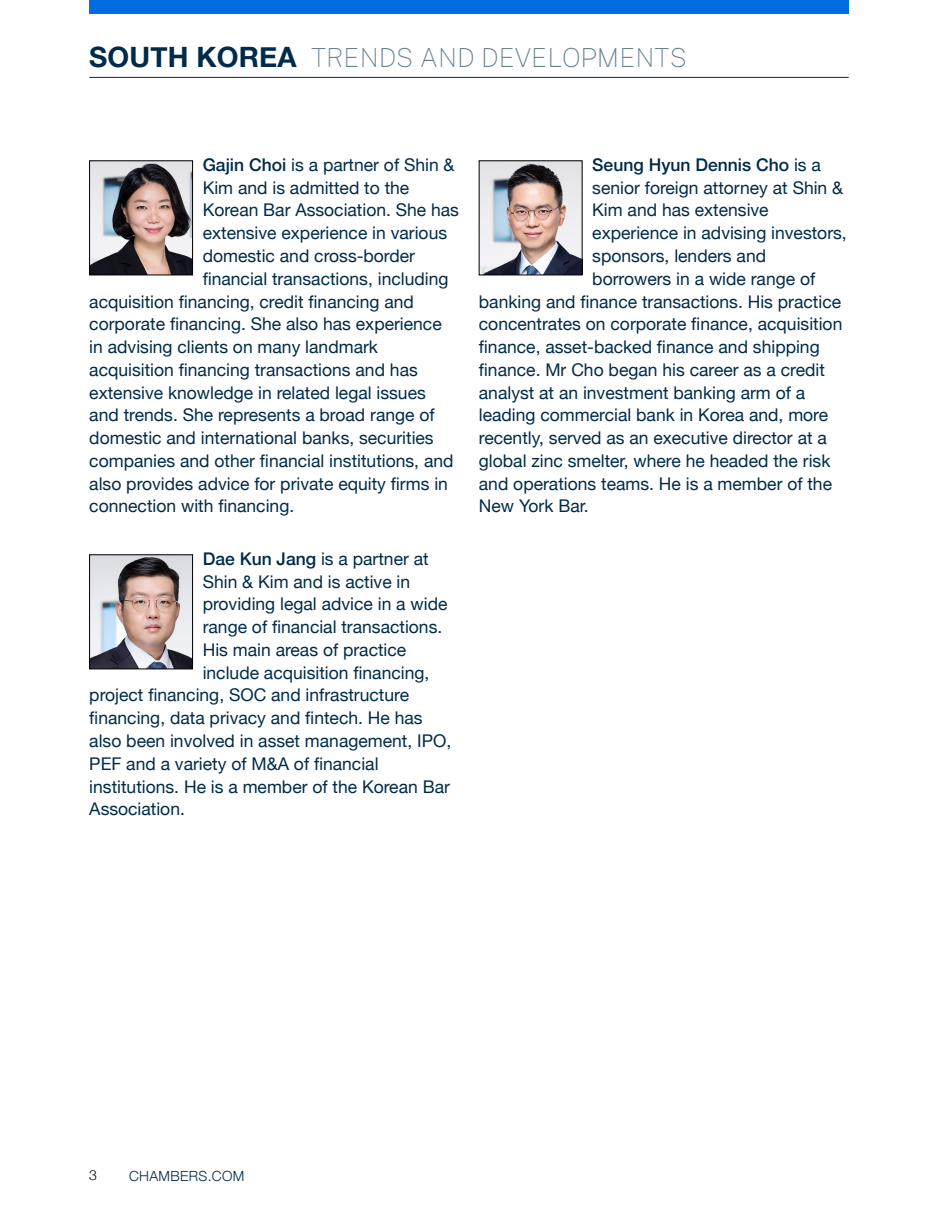
<style>
.page{position:relative;width:938px;height:1221px;background:#fff}
.page>*{position:absolute;margin:0;border:0;box-sizing:border-box;transform-origin:0 0}
.t1{font:100 26.25px "Public Sans";color:#668092}
.Author_paragraph{font:17.5px "Helvetica Neue";color:#002b49}
.Author_paragraph-2{font:500 17.5px "Helvetica Neue";color:#002b49}
.t2{font:300 14px "Helvetica Neue";letter-spacing:.025em;color:#002b49}
.t3{font:300 14px "Helvetica Neue";color:#000}
.s1{font-family:"Helvetica Neue";font-weight:700;font-size:28px;color:#002b49}
.s2{font-weight:500}
.s3{font-weight:400}
</style>
<div class="page">
<hr style="left:89px;top:77px;width:759px;height:1px;background:#002b49">
<div style="left:89px;top:0;width:759px;height:14px;background:#006ce0"></div>
<img style="left:91px;top:162px;width:100px;height:111px">
<div style="left:89px;top:160px;width:104px;height:115px;border:1px solid #000"></div>
<img style="left:91px;top:556px;width:100px;height:111px">
<div style="left:89px;top:554px;width:104px;height:115px;border:1px solid #000"></div>
<img style="left:481px;top:162px;width:99px;height:111px">
<div style="left:479px;top:160px;width:103px;height:115px;border:1px solid #000"></div>
<h1 class="t1" style="left:89px;top:39px;width:599px"><span class="s1">SOUTH KOREA</span> TRENDS AND D EVELOPMENTS</h1>
<p class="Author_paragraph" style="left:203px;top:152px;width:253px"><span class="s2">Gajin Choi</span> is a partner of Shin &amp;</p>
<p class="Author_paragraph" style="left:203px;top:175px;width:208px">Kim and is admitted to the</p>
<p class="Author_paragraph" style="left:203px;top:197px;width:258px">Korean Bar Association. She has</p>
<p class="Author_paragraph" style="left:203px;top:220px;width:246px">extensive experience in various</p>
<p class="Author_paragraph" style="left:203px;top:243px;width:214px">domestic and cross-border</p>
<p class="Author_paragraph" style="left:203px;top:266px;width:247px">financial transactions, including</p>
<p class="Author_paragraph" style="left:89px;top:288px;width:326px">acquisition financing, credit financing and</p>
<p class="Author_paragraph" style="left:89px;top:311px;width:354px">corporate financing. She also has experience</p>
<p class="Author_paragraph" style="left:89px;top:334px;width:290px">in advising clients on many landmark</p>
<p class="Author_paragraph" style="left:89px;top:357px;width:330px">acquisition financing transactions and has</p>
<p class="Author_paragraph" style="left:89px;top:379px;width:338px">extensive knowledge in related legal issues</p>
<p class="Author_paragraph" style="left:89px;top:402px;width:347px">and trends. She represents a broad range of</p>
<p class="Author_paragraph" style="left:89px;top:425px;width:346px">domestic and international banks, securities</p>
<p class="Author_paragraph" style="left:89px;top:448px;width:366px">companies and other financial institutions, and</p>
<p class="Author_paragraph" style="left:89px;top:470px;width:360px">also provides advice for private equity firms in</p>
<p class="Author_paragraph" style="left:89px;top:493px;width:206px">connection with financing.</p>
<p class="Author_paragraph" style="left:203px;top:546px;width:227px"><span class="s2">Dae Kun Jang</span> is a partner at</p>
<p class="Author_paragraph" style="left:203px;top:569px;width:209px">Shin &amp; Kim and is active in</p>
<p class="Author_paragraph" style="left:203px;top:591px;width:246px">providing legal advice in a wide</p>
<p class="Author_paragraph" style="left:203px;top:614px;width:241px">range of financial transactions.</p>
<p class="Author_paragraph" style="left:203px;top:637px;width:205px">His main areas of practice</p>
<p class="Author_paragraph" style="left:203px;top:660px;width:228px">include acquisition financing,</p>
<p class="Author_paragraph" style="left:89px;top:682px;width:321px">project financing, SOC and infrastructure</p>
<p class="Author_paragraph" style="left:89px;top:705px;width:335px">financing, data privacy and fintech. He has</p>
<p class="Author_paragraph" style="left:89px;top:728px;width:363px">also been involved in asset management, IPO,</p>
<p class="Author_paragraph" style="left:89px;top:751px;width:291px">PEF and a variety of M&amp;A of financial</p>
<p class="Author_paragraph" style="left:89px;top:773px;width:362px">institutions. He is a member of the Korean Bar</p>
<p class="Author_paragraph" style="left:89px;top:796px;width:97px">Association.</p>
<p class="Author_paragraph-2" style="left:592px;top:151px;width:230px">Seung Hyun Dennis Cho <span class="s3">is a</span></p>
<p class="Author_paragraph" style="left:592px;top:175px;width:252px">senior foreign attorney at Shin &amp;</p>
<p class="Author_paragraph" style="left:592px;top:197px;width:178px">Kim and has extensive</p>
<p class="Author_paragraph" style="left:592px;top:220px;width:256px">experience in advising investors,</p>
<p class="Author_paragraph" style="left:592px;top:243px;width:175px">sponsors, lenders and</p>
<p class="Author_paragraph" style="left:592px;top:266px;width:224px">borrowers in a wide range of</p>
<p class="Author_paragraph" style="left:479px;top:288px;width:364px">banking and finance transactions. His practice</p>
<p class="Author_paragraph" style="left:479px;top:311px;width:365px">concentrates on corporate finance, acquisition</p>
<p class="Author_paragraph" style="left:479px;top:334px;width:342px">finance, asset-backed finance and shipping</p>
<p class="Author_paragraph" style="left:479px;top:357px;width:347px">finance. Mr Cho began his career as a credit</p>
<p class="Author_paragraph" style="left:479px;top:379px;width:328px">analyst at an investment banking arm of a</p>
<p class="Author_paragraph" style="left:479px;top:402px;width:351px">leading commercial bank in Korea and, more</p>
<p class="Author_paragraph" style="left:479px;top:425px;width:349px">recently, served as an executive director at a</p>
<p class="Author_paragraph" style="left:479px;top:448px;width:353px">global zinc smelter, where he headed the risk</p>
<p class="Author_paragraph" style="left:479px;top:470px;width:355px">and operations teams. He is a member of the</p>
<p class="Author_paragraph" style="left:479px;top:493px;width:111px">New York Bar.</p>
<p class="t3" style="left:89px;top:1163px;width:9px">3</p>
<p class="t2" style="left:129px;top:1164px;width:117px">CHAMBERS.COM</p>
</div>
